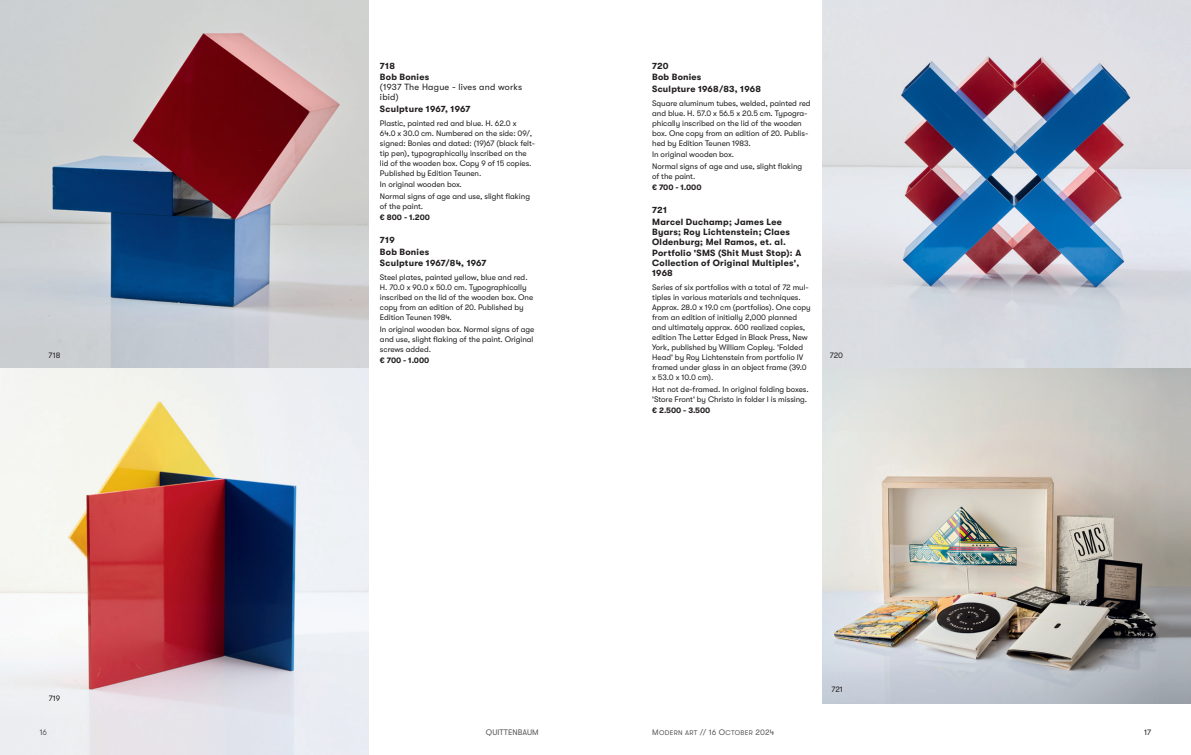
<style>
.page{position:relative;width:1191px;height:755px;background:#fff}
.page>*{position:absolute;margin:0;border:0;box-sizing:border-box;transform-origin:0 0}
.t1{font:700 9px/11.4px "GT Walsheim";letter-spacing:.025em;color:#231f20}
.t2{font:9px/10px "GT Walsheim";letter-spacing:.025em;color:#231f20}
.t3{font:8px/10px "GT Walsheim";letter-spacing:-.005em;color:#231f20}
.t4{font:700 8px "GT Walsheim";letter-spacing:-.005em;color:#231f20}
.t5{font:8px "GT Walsheim";letter-spacing:.005em;color:#57585a}
.t6{font:8px "GT Walsheim Regular SC850";color:#231f20}
.t7{font:6.8px "GT Walsheim Regular SC850";letter-spacing:.045em;color:#57585a}
.s1{font-size:8px}
.s2{font-family:"GT Walsheim";font-size:8px}
</style>
<div class="page">
<img style="left:822px;top:0;width:369px;height:703px">
<img style="left:0;top:0;width:369px;height:754px">
<p class="t3" style="left:49px;top:349px;width:13px">718</p>
<p class="t3" style="left:49px;top:692px;width:13px">719</p>
<p class="t1" style="left:380px;top:60px;width:51px">718<br>Bob Bonies</p>
<p class="t2" style="left:380px;top:82px;width:144px">(1937 The Hague - lives and works ibid)</p>
<p class="t1" style="left:380px;top:103px;width:92px">Sculpture 1967, 1967</p>
<p class="t3" style="left:380px;top:118px;width:157px">Plastic, painted red and blue. H. 62.0 x<br>64.0 x 30.0 cm. Numbered on the side: 09/, signed: Bonies and dated: (19)67 (black felt&shy;tip pen), typographically inscribed on the lid of the wooden box. Copy 9 of 15 copies.<br>Published by Edition Teunen.</p>
<p class="t3" style="left:380px;top:179px;width:152px;line-height:11.4px">In original wooden box.<br>Normal signs of age and use, slight flaking</p>
<p class="t3" style="left:380px;top:201px;width:45px">of the paint.</p>
<p class="t4" style="left:380px;top:213px;width:51px">€ 800 - 1.200</p>
<p class="t1" style="left:380px;top:234px;width:108px">719<br>Bob Bonies<br>Sculpture 1967/84, 1967</p>
<p class="t3" style="left:380px;top:272px;width:155px">Steel plates, painted yellow, blue and red.<br>H. 70.0 x 90.0 x 50.0 cm. Typographically inscribed on the lid of the wooden box. One copy from an edition of 20. Published by Edition Teunen 1984.</p>
<p class="t3" style="left:380px;top:324px;width:156px;text-align:justify">In original wooden box. Normal signs of age and use, slight flaking of the paint. Original screws added.</p>
<p class="t4" style="left:380px;top:356px;width:51px">€ 700 - 1.000</p>
<p class="t1" style="left:652px;top:60px;width:110px">720<br>Bob Bonies<br>Sculpture 1968/83, 1968</p>
<p class="t3" style="left:652px;top:98px;width:160px">Square aluminum tubes, welded, painted red and blue. H. 57.0 x 56.5 x 20.5 cm. Typogra&shy;phically inscribed on the lid of the wooden box. One copy from an edition of 20. Publis&shy;hed by Edition Teunen 1983.</p>
<p class="t3" style="left:652px;top:149px;width:152px;line-height:11.4px">In original wooden box.<br>Normal signs of age and use, slight flaking</p>
<p class="t3" style="left:652px;top:171px;width:45px">of the paint.</p>
<p class="t4" style="left:652px;top:183px;width:51px">€ 700 - 1.000</p>
<p class="t1" style="left:652px;top:204px;width:131px">721<br>Marcel Duchamp; James Lee</p>
<p class="t1" style="left:652px;top:226px;width:139px;line-height:10px">Byars; Roy Lichtenstein; Claes<br>Oldenburg; Mel Ramos, et. al.</p>
<p class="t1" style="left:652px;top:248px;width:151px;line-height:10px">Portfolio 'SMS (Shit Must Stop): A<br>Collection of Original Multiples',<br>1968</p>
<p class="t3" style="left:652px;top:282px;width:160px">Series of six portfolios with a total of 72 mul&shy;tiples in various materials and techniques.<br>Approx. 28.0 x 19.0 cm (portfolios). One copy from an edition of initially 2,000 planned and ultimately approx. 600 realized copies, edition The Letter Edged in Black Press, New York, published by William Copley. 'Folded Head' by Roy Lichtenstein from portfolio IV framed under glass in an object frame (39.0 x 53.0 x 10.0 cm).</p>
<p class="t3" style="left:652px;top:384px;width:158px">Hat not de-framed. In original folding boxes. 'Store Front' by Christo in folder I is missing.</p>
<p class="t4" style="left:652px;top:406px;width:60px">€ 2.500 - 3.500</p>
<p class="t3" style="left:830px;top:349px;width:15px">720</p>
<p class="t3" style="left:831px;top:684px;width:13px">721</p>
<p class="t5" style="left:40px;top:727px;width:9px">16</p>
<p class="t5" style="left:486px;top:727px;width:54px">QUITTENBAUM</p>
<p class="t7" style="left:652px;top:728px;width:124px"><span class="s1">M</span>ODERN ART <span class="s1">//</span> <span class="s2">16</span> <span class="s1">O</span>CTOBER <span class="s2">2024</span></p>
<p class="t6" style="left:1144px;top:727px;width:9px">17</p>
</div>
